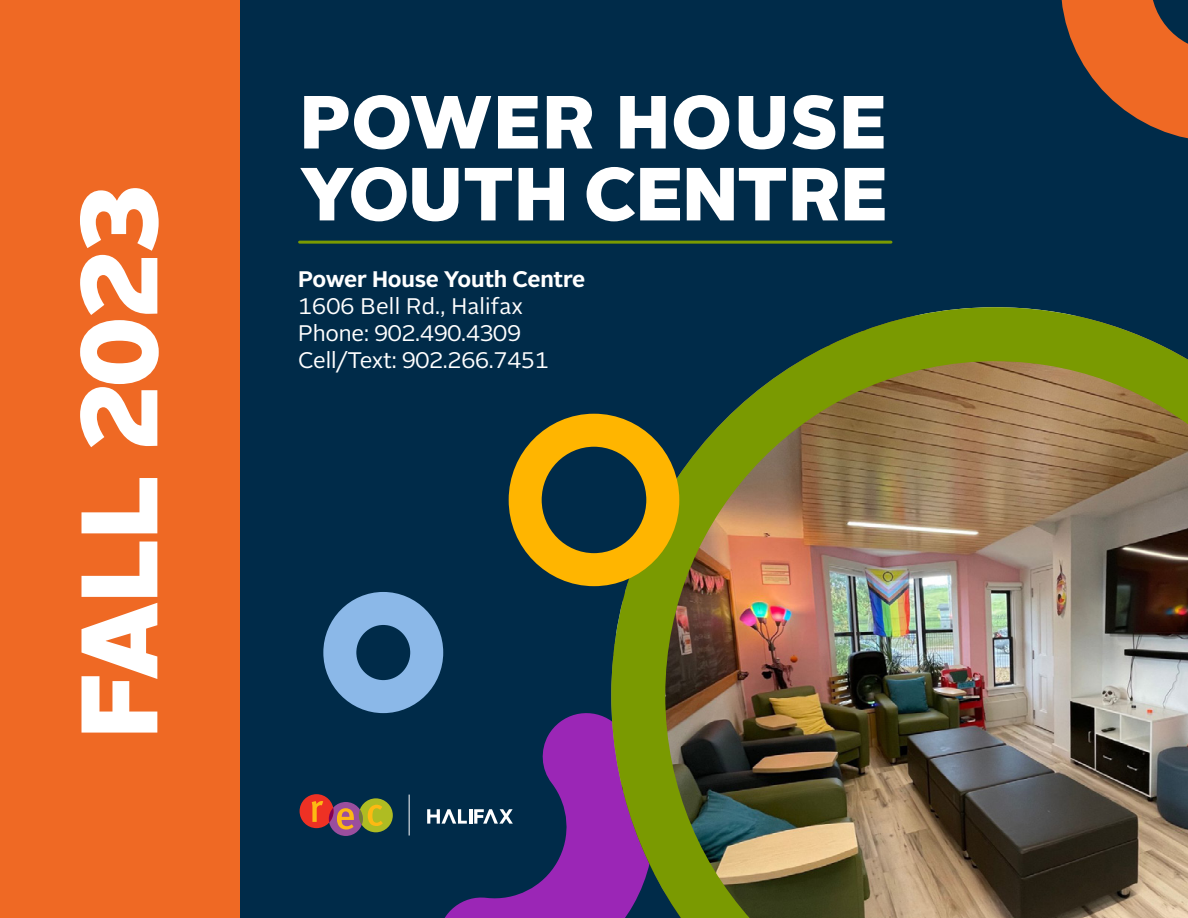
<style>
.page{position:relative;width:1188px;height:918px;background:#002b49}
.page>*{position:absolute;margin:0;border:0;box-sizing:border-box;transform-origin:0 0}
.t1{font:900 108.3px "Alright Sans";letter-spacing:-.01em;color:#fff}
.t2{font:900 75px/72px "Alright Sans";letter-spacing:.01em;color:#fff}
.t3{font:22.5px/27px "Alright Sans";letter-spacing:-.01em;color:#fff}
.t4{font:700 22.5px "Alright Sans";letter-spacing:-.01em;color:#fff}
</style>
<div class="page">
<svg style="left:444px;top:713px;width:167px;height:205px"></svg>
<svg style="left:1061px;top:0;width:127px;height:139px"></svg>
<img style="left:611px;top:307px;width:577px;height:611px">
<div style="left:323px;top:592px;width:120px;height:121px;border:33px solid #8bb8e8;border-radius:50%"></div>
<div style="left:509px;top:414px;width:170px;height:172px;border:33px solid #ffb500;border-radius:50%"></div>
<div style="left:359px;top:798px;width:34px;height:34px;background:#afbc22;border-radius:50%"></div>
<div style="left:329px;top:802px;width:34px;height:34px;background:#9a4e9e;border-radius:50%"></div>
<div style="left:300px;top:794px;width:34px;height:34px;background:#ee3124;border-radius:50%"></div>
<svg style="left:312px;top:801px;width:11px;height:21px"></svg>
<svg style="left:329px;top:805px;width:54px;height:25px"></svg>
<hr style="left:409px;top:795px;width:1px;height:41px;background:#fff">
<hr style="left:469px;top:809px;width:3px;height:15px;background:#fff">
<svg style="left:474px;top:809px;width:39px;height:15px"></svg>
<svg style="left:427px;top:809px;width:40px;height:15px"></svg>
<hr style="left:300px;top:241px;width:591px;height:3px;background:#7a9a01">
<div style="left:0;top:0;width:240px;height:918px;background:#ef6924"></div>
<h1 class="t1" style="left:42px;top:739px;width:554px;rotate:-90deg">FALL 2023</h1>
<h2 class="t2" style="left:300px;top:86px;width:589px">POWER HOUSE<br>YOUTH CENTRE</h2>
<p class="t4" style="left:298px;top:263px;width:289px">Power House Youth Centre</p>
<p class="t3" style="left:298px;top:293px;width:252px">1606 Bell Rd., Halifax<br>Phone: 902.490.4309<br>Cell/Text: 902.266.7451</p>
</div>
